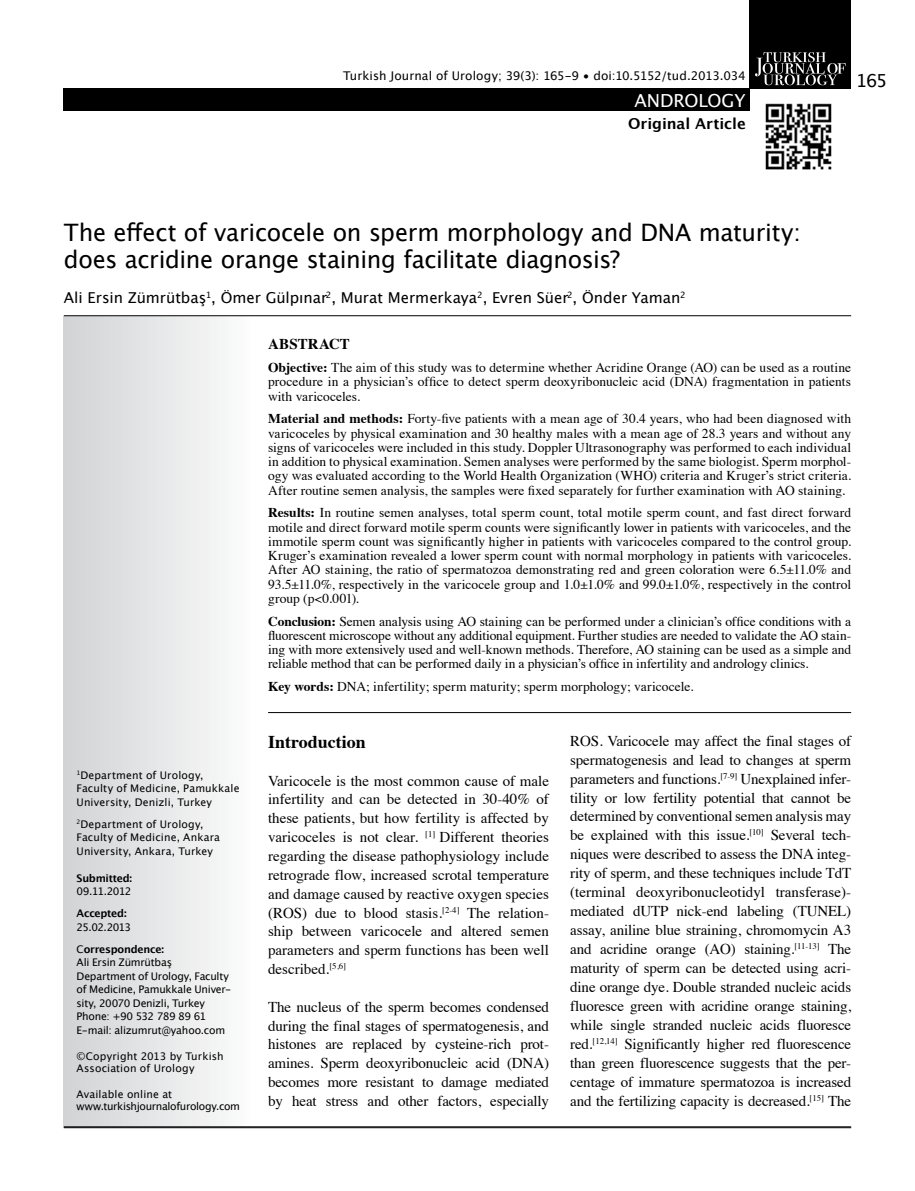
<style>
.page{position:relative;width:915px;height:1191px;background:#fff}
.page>*{position:absolute;margin:0;border:0;box-sizing:border-box;transform-origin:0 0}
.t1{font:24px/27px "Lucida Grande";letter-spacing:-.01em;color:#000}
.t2{font:700 18px "Times";color:#000}
.t3{font:18px "Lucida Grande";letter-spacing:-.005em;color:#fff}
.t4{font:18px "Lucida Grande";color:#000}
.t5{font:15px/18.9px "Times";letter-spacing:-.01em;color:#000;text-align:justify}
.t6{font:15px "Lucida Grande";color:#000}
.t7{font:700 15px "Lucida Grande";color:#000}
.t8{font:700 15px "Times";letter-spacing:.01em;color:#000}
.t9{font:13.5px/14.2px "Times";letter-spacing:.005em;color:#000;text-align:justify}
.t10{font:12px "Lucida Grande";letter-spacing:.005em;color:#000}
.t11{font:10.5px/13.5px "Lucida Grande";letter-spacing:.005em;color:#000}
.t12{font:10.5px/13.5px "Lucida Grande";letter-spacing:-.02em;color:#000}
.t13{font:10.5px/12.6px "Lucida Grande";letter-spacing:-.025em;color:#000}
.t14{font:700 10.5px/22px "Lucida Grande";letter-spacing:-.025em;color:#000}
.s1{font-weight:700}
.s2{font-weight:400}
</style>
<div class="page">
<div style="left:749px;top:0;width:101px;height:89px;background:#000"></div>
<div style="left:64px;top:88px;width:685px;height:23px;background:#000"></div>
<svg style="left:755px;top:52px;width:90px;height:33px"></svg>
<div style="left:64px;top:316px;width:189px;height:811px;background:linear-gradient(to right,#d1d3d4,#fcfcfd)"></div>
<hr style="left:64px;top:315px;width:786px;height:1px;background:#000">
<hr style="left:64px;top:1127px;width:786px;height:1px;background:#000">
<hr style="left:64px;top:1126px;width:786px;height:1px;background:#000">
<img style="left:765px;top:103px;width:67px;height:67px">
<hr style="left:268px;top:712px;width:582px;height:1px;background:#000">
<p class="t10" style="left:343px;top:69px;width:404px">Turkish Journal of Urology; 39(3): 165-9 • doi:10.5152/tud.2013.034</p>
<p class="t7" style="left:628px;top:112px;width:119px">Original Article</p>
<h2 class="t3" style="left:634px;top:90px;width:113px">ANDROLOGY</h2>
<h1 class="t1" style="left:64px;top:219px;width:738px">The effect of varicocele on sperm morphology and DNA maturity: does acridine orange staining facilitate diagnosis?</h1>
<h2 class="t4" style="left:855px;top:70px;width:33px">165</h2>
<p class="t6" style="left:64px;top:289px;width:623px">Ali Ersin Zümrütbaş<sup>1</sup>, Ömer Gülpınar<sup>2</sup>, Murat Mermerkaya<sup>2</sup>, Evren Süer<sup>2</sup>, Önder Yaman<sup>2</sup></p>
<p class="t8" style="left:268px;top:330px;width:83px">ABSTRACT</p>
<p class="t9" style="left:268px;top:359px;width:584px"><span class="s1">Objective:</span> The aim of this study was to determine whether Acridine Orange (AO) can be used as a routine procedure in a physician’s office to detect sperm deoxyribonucleic acid (DNA) fragmentation in patients with varicoceles.</p>
<p class="t9" style="left:268px;top:410px;width:584px"><span class="s1">Material and methods:</span> Forty-five patients with a mean age of 30.4 years, who had been diagnosed with varicoceles by physical examination and 30 healthy males with a mean age of 28.3 years and without any signs of varicoceles were included in this study. Doppler Ultrasonography was performed to each individual in addition to physical examination. Semen analyses were performed by the same biologist. Sperm morphol&shy;ogy was evaluated according to the World Health Organization (WHO) criteria and Kruger’s strict criteria.<br>After routine semen analysis, the samples were fixed separately for further examination with AO staining.</p>
<p class="t9" style="left:268px;top:504px;width:584px"><span class="s1">Results:</span> In routine semen analyses, total sperm count, total motile sperm count, and fast direct forward motile and direct forward motile sperm counts were significantly lower in patients with varicoceles, and the immotile sperm count was significantly higher in patients with varicoceles compared to the control group.<br>Kruger’s examination revealed a lower sperm count with normal morphology in patients with varicoceles.<br>After AO staining, the ratio of spermatozoa demonstrating red and green coloration were 6.5±11.0% and 93.5±11.0%, respectively in the varicocele group and 1.0±1.0% and 99.0±1.0%, respectively in the control group (p&lt;0.001).</p>
<p class="t9" style="left:268px;top:613px;width:584px"><span class="s1">Conclusion:</span> Semen analysis using AO staining can be performed under a clinician’s office conditions with a fluorescent microscope without any additional equipment. Further studies are needed to validate the AO stain&shy;ing with more extensively used and well-known methods. Therefore, AO staining can be used as a simple and reliable method that can be performed daily in a physician’s office in infertility and andrology clinics.</p>
<p class="t9" style="left:268px;top:678px;width:426px"><span class="s1">Key words:</span> DNA; infertility; sperm maturity; sperm morphology; varicocele.</p>
<p class="t11" style="left:77px;top:768px;width:164px"><sup>1</sup>Department of Urology,<br>Faculty of Medicine, Pamukkale<br>University, Denizli, Turkey</p>
<p class="t11" style="left:77px;top:817px;width:145px"><sup>2</sup>Department of Urology,<br>Faculty of Medicine, Ankara<br>University, Ankara, Turkey</p>
<p class="t14" style="left:77px;top:866px;width:57px">Submitted:</p>
<p class="t11" style="left:77px;top:884px;width:56px">09.11.2012</p>
<p class="t14" style="left:77px;top:902px;width:51px">Accepted:</p>
<p class="t14" style="left:77px;top:915px;width:89px"><span class="s2">25.02.2013<br>C</span>orrespondence:</p>
<p class="t12" style="left:77px;top:955px;width:156px">Ali Ersin Zümrütbaş<br>Department of Urology, Faculty of Medicine, Pamukkale Univer&shy;sity, 20070 Denizli, Turkey<br>Phone: +90 532 789 89 61<br>E-mail: alizumrut@yahoo.com</p>
<p class="t11" style="left:77px;top:1049px;width:149px;line-height:12.6px">©Copyright 2013 by Turkish<br>Association of Urology</p>
<p class="t13" style="left:77px;top:1087px;width:165px">Available online at www.turkishjournalofurology.com</p>
<h2 class="t2" style="left:268px;top:724px;width:99px">Introduction</h2>
<p class="t5" style="left:268px;top:770px;width:282px">Varicocele is the most common cause of male infertility and can be detected in 30-40% of these patients, but how fertility is affected by varicoceles is not clear. <sup>[1]</sup> Different theories regarding the disease pathophysiology include retrograde flow, increased scrotal temperature and damage caused by reactive oxygen species (ROS) due to blood stasis.<sup>[2-4]</sup> The relation&shy;ship between varicocele and altered semen parameters and sperm functions has been well described.<sup>[5,6]</sup></p>
<p class="t5" style="left:268px;top:996px;width:282px">The nucleus of the sperm becomes condensed during the final stages of spermatogenesis, and histones are replaced by cysteine-rich prot&shy;amines. Sperm deoxyribonucleic acid (DNA) becomes more resistant to damage mediated by heat stress and other factors, especially</p>
<p class="t5" style="left:570px;top:730px;width:282px">ROS. Varicocele may affect the final stages of spermatogenesis and lead to changes at sperm parameters and functions.<sup>[7-9]</sup> Unexplained infer&shy;tility or low fertility potential that cannot be determined by conventional semen analysis may be explained with this issue.<sup>[10]</sup> Several tech&shy;niques were described to assess the DNA integ&shy;rity of sperm, and these techniques include TdT (terminal deoxyribonucleotidyl transferase)- mediated dUTP nick-end labeling (TUNEL) assay, aniline blue straining, chromomycin A3 and acridine orange (AO) staining.<sup>[11-13]</sup> The maturity of sperm can be detected using acri&shy;dine orange dye. Double stranded nucleic acids fluoresce green with acridine orange staining, while single stranded nucleic acids fluoresce red.<sup>[12,14]</sup> Significantly higher red fluorescence than green fluorescence suggests that the per&shy;centage of immature spermatozoa is increased and the fertilizing capacity is decreased.<sup>[15]</sup> The</p>
</div>
